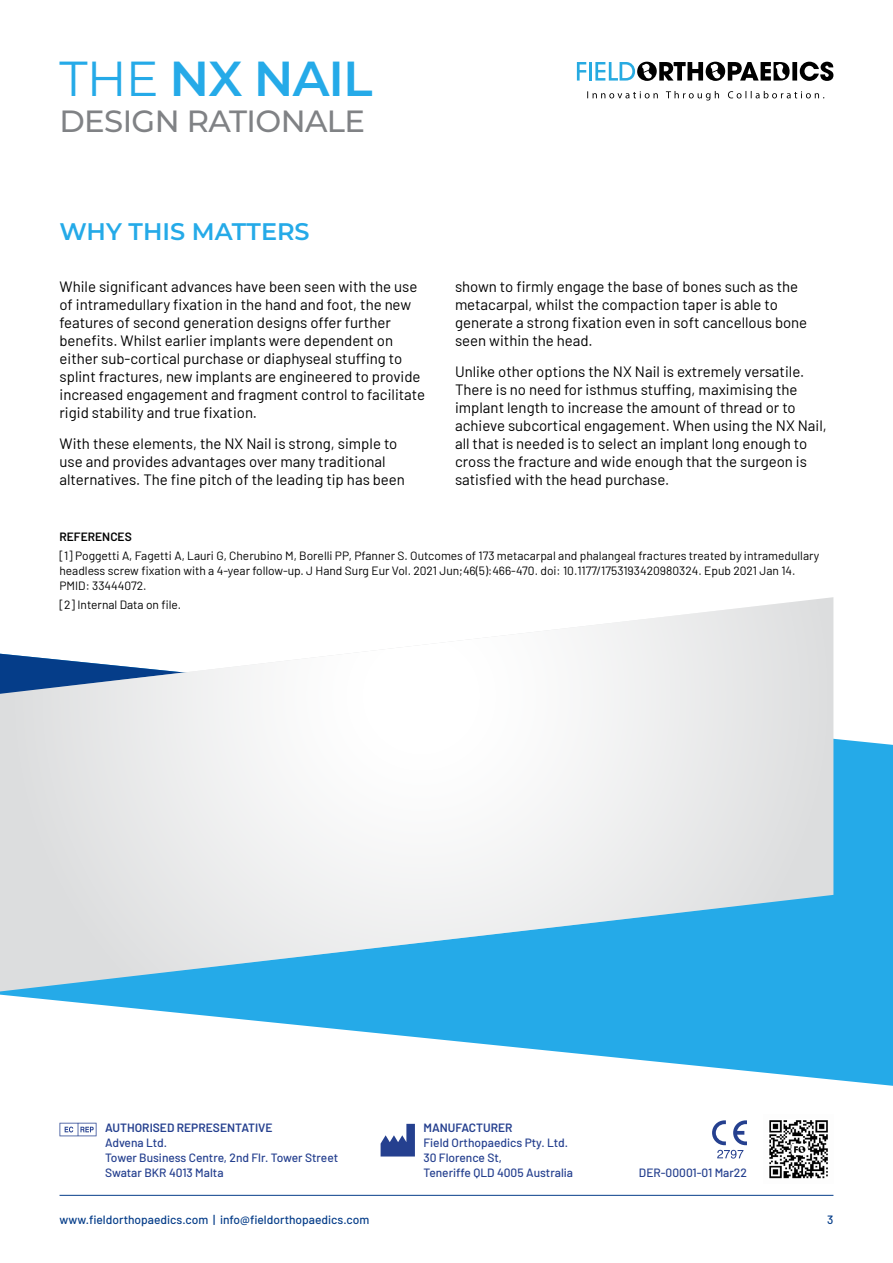
<style>
.page{position:relative;width:893px;height:1263px;background:#fff}
.page>*{position:absolute;margin:0;border:0;box-sizing:border-box;transform-origin:0 0}
.t1{font:600 49.2px "Montserrat";letter-spacing:-.02em;color:#25aae8}
.t2{font:500 30.75px "Montserrat";letter-spacing:-.02em;color:#808285}
.t3{font:600 24px "Montserrat";color:#25aae8}
.t4{font:15px/18px "Barlow";color:#000}
.t5{font:12px/15px "Barlow";color:#000}
.t6{font:500 12px/15px "Barlow";color:#25408f}
.t7{font:500 12px "Barlow";color:#053d89}
.t8{font:600 12px "Barlow";color:#25408f}
.t9{font:600 12px "Barlow";color:#000}
.s1{font-weight:400}
</style>
<div class="page">
<hr style="left:60px;top:1195px;width:773px;height:1px;background:#053d89">
<svg style="left:0;top:654px;width:893px;height:432px;fill:#25aae8"></svg>
<svg style="left:8px;top:597px;width:825px;height:394px"></svg>
<svg style="left:577px;top:62px;width:9px;height:19px"></svg>
<hr style="left:589px;top:62px;width:3px;height:19px;background:#27aae1">
<svg style="left:595px;top:62px;width:238px;height:19px"></svg>
<svg style="left:587px;top:91px;width:237px;height:9px"></svg>
<img style="left:769px;top:1120px;width:59px;height:59px">
<svg style="left:60px;top:1123px;width:36px;height:13px"></svg>
<svg style="left:381px;top:1124px;width:34px;height:32px"></svg>
<svg style="left:712px;top:1120px;width:35px;height:38px"></svg>
<h1 class="t1" style="left:60px;top:46px;width:315px"><span class="s1">THE</span> NX NAIL</h1>
<h2 class="t2" style="left:60px;top:99px;width:307px">DESIGN RATIONALE</h2>
<h3 class="t3" style="left:60px;top:216px;width:252px">WHY THIS MATTERS</h3>
<p class="t4" style="left:60px;top:276px;width:367px">While significant advances have been seen with the use of intramedullary fixation in the hand and foot, the new features of second generation designs offer further benefits. Whilst earlier implants were dependent on either sub-cortical purchase or diaphyseal stuffing to splint fractures, new implants are engineered to provide increased engagement and fragment control to facilitate rigid stability and true fixation.</p>
<p class="t4" style="left:60px;top:433px;width:347px">With these elements, the NX Nail is strong, simple to use and provides advantages over many traditional alternatives. The fine pitch of the leading tip has been</p>
<p class="t4" style="left:455px;top:276px;width:354px">shown to firmly engage the base of bones such as the metacarpal, whilst the compaction taper is able to generate a strong fixation even in soft cancellous bone seen within the head.</p>
<p class="t4" style="left:455px;top:361px;width:373px">Unlike other options the NX Nail is extremely versatile.<br>There is no need for isthmus stuffing, maximising the implant length to increase the amount of thread or to achieve subcortical engagement. When using the NX Nail, all that is needed is to select an implant long enough to cross the fracture and wide enough that the surgeon is satisfied with the head purchase.</p>
<p class="t9" style="left:60px;top:528px;width:74px">REFERENCES</p>
<p class="t5" style="left:60px;top:547px;width:761px">[1] Poggetti A, Fagetti A, Lauri G, Cherubino M, Borelli PP, Pfanner S. Outcomes of 173 metacarpal and phalangeal fractures treated by intramedullary headless screw fixation with a 4-year follow-up. J Hand Surg Eur Vol. 2021 Jun;46(5):466-470. doi: 10.1177/1753193420980324. Epub 2021 Jan 14.<br>PMID: 33444072.</p>
<p class="t5" style="left:60px;top:597px;width:123px">[2] Internal Data on file.</p>
<p class="t8" style="left:105px;top:1119px;width:169px">AUTHORISED REPRESENTATIVE</p>
<p class="t6" style="left:105px;top:1134px;width:235px">Advena Ltd.<br>Tower Business Centre, 2nd Flr. Tower Street<br>Swatar BKR 4013 Malta</p>
<p class="t8" style="left:423px;top:1119px;width:91px">MANUFACTURER</p>
<p class="t6" style="left:423px;top:1134px;width:151px">Field Orthopaedics Pty. Ltd.<br>30 Florence St,<br>Teneriffe QLD 4005 Australia</p>
<p class="t6" style="left:639px;top:1164px;width:110px">DER-00001-01 Mar22</p>
<p class="t7" style="left:60px;top:1211px;width:311px">www.fieldorthopaedics.com | info@fieldorthopaedics.com</p>
<p class="t7" style="left:827px;top:1211px;width:8px">3</p>
</div>
